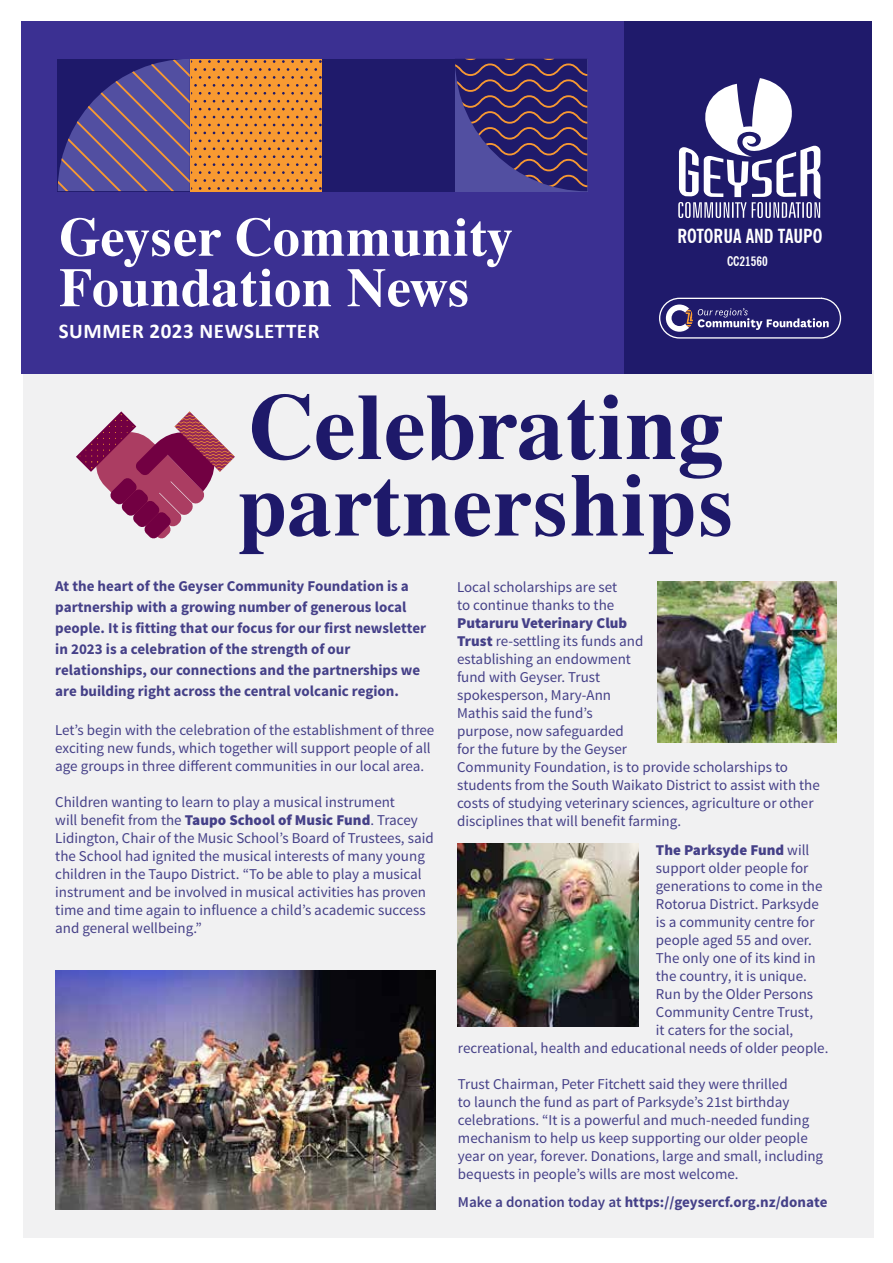
<style>
.page{position:relative;width:893px;height:1263px;background:#fff}
.page>*{position:absolute;margin:0;border:0;box-sizing:border-box;transform-origin:0 0}
.t1{font:700 94.5px "Tiempo";color:#1e196a}
.t2{font:700 90px "Tiempo";color:#1e196a}
.t3{font:700 55.05px/50.6px "Tiempo";color:#fff}
.t4{font:700 21px "Calibri";letter-spacing:.025em;color:#fff}
.t5{font:700 condensed 19.35px "News Gothic BT";color:#fff}
.t6{font:15px/18px "Source Sans Pro";color:#454088}
.t7{font:700 15px/21px "Source Sans Pro";color:#454088}
.t8{font:900 15px "Source Sans Pro";color:#454088}
.t9{font:700 condensed 13.2px "News Gothic BT";color:#fff}
.s1{font-weight:900}
.s2{font-weight:400}
.s3{font-weight:600}
</style>
<div class="page">
<div style="left:23px;top:370px;width:851px;height:868px;background:#f1f1f2"></div>
<div style="left:623px;top:21px;width:249px;height:353px;background:#1f1a6b"></div>
<div style="left:21px;top:21px;width:602px;height:353px;background:#3b3092"></div>
<svg style="left:678px;top:78px;width:142px;height:140px"></svg>
<div style="left:659px;top:298px;width:182px;height:41px;border:1px solid #fff;border-radius:20px"></div>
<svg style="left:666px;top:304px;width:163px;height:28px"></svg>
<svg style="left:58px;top:59px;width:264px;height:132px;background:#9a6b61"></svg>
<svg style="left:455px;top:59px;width:132px;height:132px;background:#413371"></svg>
<div style="left:323px;top:59px;width:132px;height:132px;background:#1f1a6b"></div>
<svg style="left:76px;top:411px;width:159px;height:128px"></svg>
<img style="left:657px;top:581px;width:179px;height:161px">
<img style="left:55px;top:970px;width:381px;height:240px">
<img style="left:457px;top:843px;width:182px;height:183px">
<h3 class="t3" style="left:59px;top:211px;width:455px">Geyser Community<br>Foundation News</h3>
<p class="t5" style="left:677px;top:224px;width:147px">ROTORUA AND TAUPO</p>
<p class="t9" style="left:727px;top:253px;width:42px">CC21560</p>
<h3 class="t4" style="left:59px;top:317px;width:262px">SUMMER 2023 NEWSLETTER</h3>
<h1 class="t1" style="left:248px;top:370px;width:477px">Celebrating</h1>
<h2 class="t2" style="left:237px;top:451px;width:499px">partnerships</h2>
<p class="t7" style="left:55px;top:576px;width:372px">At the heart of the Geyser Community Foundation is a partnership with a growing number of generous local people. It is fitting that our focus for our first newsletter in 2023 is a celebration of the strength of our relationships, our connections and the partnerships we are building right across the central volcanic region.</p>
<p class="t6" style="left:55px;top:721px;width:380px">Let’s begin with the celebration of the establishment of three exciting new funds, which together will support people of all age groups in three different communities in our local area.</p>
<p class="t6" style="left:55px;top:793px;width:380px">Children wanting to learn to play a musical instrument<br>will benefit from the <span class="s1">Taupo School of Music Fund</span>. Tracey Lidington, Chair of the Music School’s Board of Trustees, said the School had ignited the musical interests of many young children in the Taupo District. “To be able to play a musical instrument and be involved in musical activities has proven time and time again to influence a child’s academic success and general wellbeing.”</p>
<p class="t6" style="left:457px;top:578px;width:161px">Local scholarships are set to continue thanks to the</p>
<p class="t6" style="left:457px;top:614px;width:364px"><span class="s1">Putaruru Veterinary Club<br>Trust</span> re-settling its funds and<br>establishing an endowment<br>fund with Geyser. Trust<br>spokesperson, Mary-Ann<br>Mathis said the fund’s<br>purpose, now safeguarded<br>for the future by the Geyser<br>Community Foundation, is to provide scholarships to students from the South Waikato District to assist with the costs of studying veterinary sciences, agriculture or other disciplines that will benefit farming.</p>
<p class="t8" style="left:656px;top:840px;width:155px">The Parksyde Fund <span class="s2">will</span></p>
<p class="t6" style="left:656px;top:859px;width:154px">support older people for</p>
<p class="t6" style="left:656px;top:877px;width:168px">generations to come in the</p>
<p class="t6" style="left:656px;top:895px;width:164px">Rotorua District. Parksyde</p>
<p class="t6" style="left:656px;top:913px;width:160px">is a community centre for</p>
<p class="t6" style="left:656px;top:931px;width:158px">people aged 55 and over.</p>
<p class="t6" style="left:656px;top:949px;width:161px">The only one of its kind in</p>
<p class="t6" style="left:656px;top:967px;width:152px">the country, it is unique.</p>
<p class="t6" style="left:656px;top:985px;width:159px">Run by the Older Persons</p>
<p class="t6" style="left:656px;top:1003px;width:159px">Community Centre Trust,</p>
<p class="t6" style="left:656px;top:1021px;width:139px">it caters for the social,</p>
<p class="t6" style="left:458px;top:1039px;width:372px">recreational, health and educational needs of older people.</p>
<p class="t6" style="left:458px;top:1075px;width:367px">Trust Chairman, Peter Fitchett said they were thrilled<br>to launch the fund as part of Parksyde’s 21st birthday celebrations. “It is a powerful and much-needed funding mechanism to help us keep supporting our older people year on year, forever. Donations, large and small, including bequests in people’s wills are most welcome.</p>
<p class="t7" style="left:458px;top:1192px;width:371px"><span class="s3">Make a donation today at</span> https://geysercf.org.nz/donate</p>
</div>
